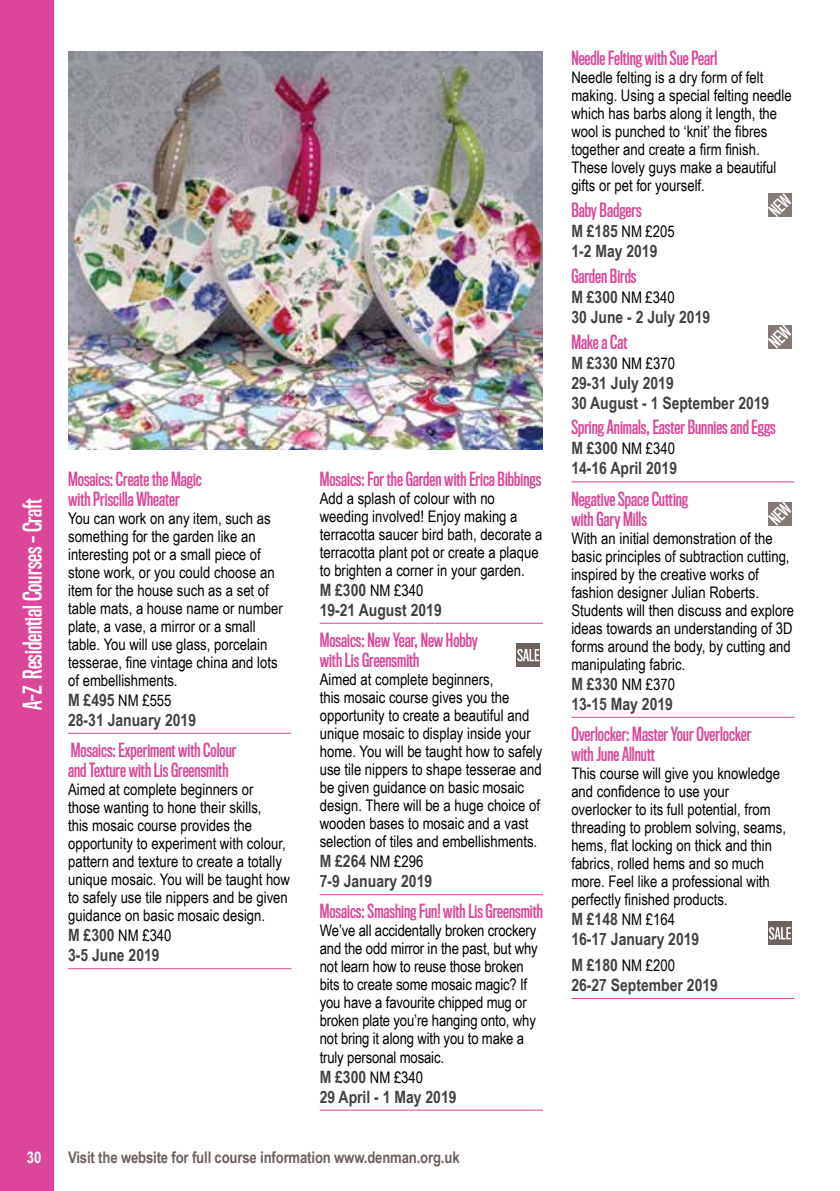
<style>
.page{position:relative;width:840px;height:1191px;background:#fff}
.page>*{position:absolute;margin:0;border:0;box-sizing:border-box;transform-origin:0 0}
.t1{font:24px "Titling Gothic FB Comp Standard";color:#fff}
.t2{font:18px/20px "Titling Gothic FB Comp Standard";color:#db4699}
.t3{font:700 17px/20px "Arial Narrow";color:#414042}
.t4{font:16px/18px "Arial Narrow";color:#000}
.t5{font:700 16px "Arial Narrow";letter-spacing:-.01em;color:#6e615e}
.t6{font:700 16px "Arial Narrow";color:#fff}
.s1{font-weight:700;font-size:17px;color:#414042}
</style>
<div class="page">
<hr style="left:68px;top:733px;width:223px;height:1px;background:#db4699">
<hr style="left:68px;top:968px;width:223px;height:1px;background:#db4699">
<hr style="left:319px;top:623px;width:223px;height:1px;background:#db4699">
<hr style="left:319px;top:894px;width:223px;height:1px;background:#db4699">
<hr style="left:319px;top:1109px;width:223px;height:1px;background:#db4699">
<div style="left:516px;top:643px;width:23px;height:24px;background:#6e615e"></div>
<svg style="left:517px;top:649px;width:22px;height:12px"></svg>
<hr style="left:571px;top:481px;width:223px;height:1px;background:#db4699">
<hr style="left:571px;top:717px;width:223px;height:1px;background:#db4699">
<hr style="left:571px;top:998px;width:223px;height:1px;background:#db4699">
<div style="left:767px;top:194px;width:24px;height:23px;background:#857976"></div>
<svg style="left:767px;top:194px;width:23px;height:23px"></svg>
<div style="left:767px;top:325px;width:24px;height:23px;background:#857976"></div>
<svg style="left:767px;top:325px;width:23px;height:23px"></svg>
<div style="left:767px;top:502px;width:24px;height:23px;background:#857976"></div>
<svg style="left:767px;top:502px;width:23px;height:23px"></svg>
<div style="left:768px;top:921px;width:23px;height:24px;background:#6e615e"></div>
<svg style="left:769px;top:927px;width:21px;height:12px"></svg>
<img style="left:68px;top:51px;width:474px;height:398px">
<div style="left:0;top:0;width:54px;height:1191px;background:#db4699"></div>
<h1 class="t1" style="left:19px;top:710px;width:213px;rotate:-90deg">A-Z Residential Courses – Craft</h1>
<p class="t2" style="left:68px;top:469px;width:135px">Mosaics: Create the Magic with Priscilla Wheater</p>
<p class="t4" style="left:68px;top:508px;width:216px">You can work on any item, such as something for the garden like an interesting pot or a small piece of stone work, or you could choose an item for the house such as a set of table mats, a house name or number plate, a vase, a mirror or a small table. You will use glass, porcelain tesserae, fine vintage china and lots of embellishments.</p>
<p class="t4" style="left:68px;top:690px;width:105px"><span class="s1">M £495</span> NM £555</p>
<p class="t3" style="left:68px;top:709px;width:129px">28-31 January 2019</p>
<p class="t2" style="left:68px;top:740px;width:170px">Mosaics: Experiment with Colour and Texture with Lis Greensmith</p>
<p class="t4" style="left:68px;top:780px;width:223px">Aimed at complete beginners or<br>those wanting to hone their skills,<br>this mosaic course provides the opportunity to experiment with colour, pattern and texture to create a totally unique mosaic. You will be taught how to safely use tile nippers and be given guidance on basic mosaic design.</p>
<p class="t4" style="left:68px;top:926px;width:105px"><span class="s1">M £300</span> NM £340</p>
<p class="t3" style="left:68px;top:944px;width:93px">3-5 June 2019</p>
<p class="t2" style="left:319px;top:469px;width:223px">Mosaics: For the Garden with Erica Bibbings</p>
<p class="t4" style="left:319px;top:488px;width:224px">Add a splash of colour with no weeding involved! Enjoy making a terracotta saucer bird bath, decorate a terracotta plant pot or create a plaque to brighten a corner in your garden.</p>
<p class="t4" style="left:319px;top:580px;width:105px"><span class="s1">M £300</span> NM £340</p>
<p class="t3" style="left:319px;top:599px;width:123px">19-21 August 2019</p>
<p class="t2" style="left:319px;top:630px;width:160px">Mosaics: New Year, New Hobby with Lis Greensmith</p>
<p class="t4" style="left:319px;top:670px;width:224px">Aimed at complete beginners,<br>this mosaic course gives you the opportunity to create a beautiful and unique mosaic to display inside your home. You will be taught how to safely use tile nippers to shape tesserae and be given guidance on basic mosaic design. There will be a huge choice of wooden bases to mosaic and a vast selection of tiles and embellishments.</p>
<p class="t4" style="left:319px;top:852px;width:105px"><span class="s1">M £264</span> NM £296</p>
<p class="t3" style="left:319px;top:870px;width:114px">7-9 January 2019</p>
<p class="t2" style="left:319px;top:902px;width:225px">Mosaics: Smashing Fun! with Lis Greensmith</p>
<p class="t4" style="left:319px;top:921px;width:219px">We’ve all accidentally broken crockery and the odd mirror in the past, but why not learn how to reuse those broken bits to create some mosaic magic? If you have a favourite chipped mug or broken plate you’re hanging onto, why not bring it along with you to make a truly personal mosaic.</p>
<p class="t4" style="left:319px;top:1067px;width:105px"><span class="s1">M £300</span> NM £340</p>
<p class="t3" style="left:319px;top:1085px;width:138px">29 April - 1 May 2019</p>
<p class="t6" style="left:27px;top:1145px;width:16px">30</p>
<p class="t5" style="left:68px;top:1145px;width:393px">Visit the website for full course information www.denman.org.uk</p>
<p class="t2" style="left:571px;top:49px;width:147px">Needle Felting with Sue Pearl</p>
<p class="t4" style="left:571px;top:68px;width:222px">Needle felting is a dry form of felt making. Using a special felting needle which has barbs along it length, the wool is punched to ‘knit’ the fibres together and create a firm finish.<br>These lovely guys make a beautiful gifts or pet for yourself.</p>
<p class="t2" style="left:571px;top:201px;width:72px">Baby Badgers</p>
<p class="t4" style="left:571px;top:222px;width:105px"><span class="s1">M £185</span> NM £205</p>
<p class="t3" style="left:571px;top:240px;width:88px">1-2 May 2019</p>
<p class="t2" style="left:571px;top:266px;width:67px">Garden Birds</p>
<p class="t4" style="left:571px;top:288px;width:105px"><span class="s1">M £300</span> NM £340</p>
<p class="t3" style="left:571px;top:306px;width:140px">30 June - 2 July 2019</p>
<p class="t2" style="left:571px;top:332px;width:58px">Make a Cat</p>
<p class="t4" style="left:571px;top:353px;width:105px"><span class="s1">M £330</span> NM £370</p>
<p class="t3" style="left:571px;top:372px;width:199px">29-31 July 2019<br>30 August - 1 September 2019</p>
<p class="t2" style="left:571px;top:418px;width:206px">Spring Animals, Easter Bunnies and Eggs</p>
<p class="t4" style="left:571px;top:439px;width:105px"><span class="s1">M £300</span> NM £340</p>
<p class="t3" style="left:571px;top:457px;width:107px">14-16 April 2019</p>
<p class="t2" style="left:571px;top:489px;width:118px">Negative Space Cutting with Gary Mills</p>
<p class="t4" style="left:571px;top:528px;width:224px">With an initial demonstration of the basic principles of subtraction cutting, inspired by the creative works of fashion designer Julian Roberts.<br>Students will then discuss and explore ideas towards an understanding of 3D forms around the body, by cutting and manipulating fabric.</p>
<p class="t4" style="left:571px;top:674px;width:105px"><span class="s1">M £330</span> NM £370</p>
<p class="t3" style="left:571px;top:693px;width:103px">13-15 May 2019</p>
<p class="t2" style="left:571px;top:724px;width:181px">Overlocker: Master Your Overlocker with June Allnutt</p>
<p class="t4" style="left:571px;top:764px;width:216px">This course will give you knowledge and confidence to use your overlocker to its full potential, from threading to problem solving, seams, hems, flat locking on thick and thin fabrics, rolled hems and so much more. Feel like a professional with perfectly finished products.</p>
<p class="t4" style="left:571px;top:910px;width:105px"><span class="s1">M £148</span> NM £164</p>
<p class="t3" style="left:571px;top:928px;width:129px">16-17 January 2019</p>
<p class="t4" style="left:571px;top:955px;width:105px"><span class="s1">M £180</span> NM £200</p>
<p class="t3" style="left:571px;top:974px;width:148px">26-27 September 2019</p>
</div>
